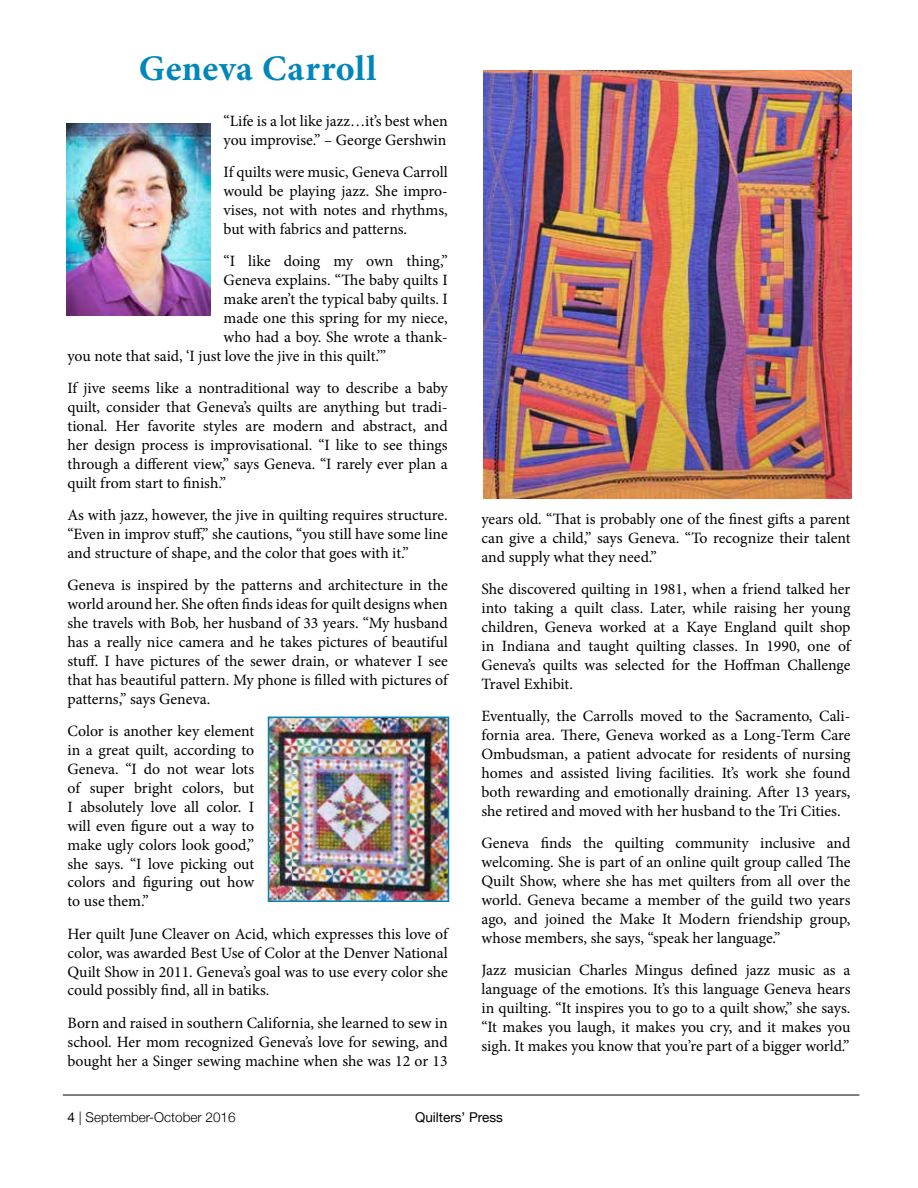
<style>
.page{position:relative;width:918px;height:1188px;background:#fff}
.page>*{position:absolute;margin:0;border:0;box-sizing:border-box;transform-origin:0 0}
.t1{font:700 36px "Minion Pro";letter-spacing:.02em;color:#0086b8}
.t2{font:15.75px/18.9px "Minion Pro";letter-spacing:-.005em;color:#000;text-align:justify}
.t3{font:300 13.5px "Helvetica Neue";color:#000}
.t4{font:13.5px "Helvetica Neue";color:#000}
.s1{font-weight:400}
</style>
<div class="page">
<hr style="left:63px;top:1095px;width:796px;height:1px;background:#000">
<img style="left:66px;top:124px;width:144px;height:191px">
<img style="left:271px;top:720px;width:175px;height:179px">
<div style="left:268px;top:717px;width:181px;height:185px;border:2px solid #0086b8"></div>
<img style="left:484px;top:70px;width:367px;height:428px">
<h1 class="t1" style="left:139px;top:43px;width:239px">Geneva Carroll</h1>
<p class="t2" style="left:224px;top:112px;width:226px">“Life is a lot like jazz…it’s best when you improvise.” – George Gershwin</p>
<p class="t2" style="left:224px;top:163px;width:226px">If quilts were music, Geneva Carroll would be playing jazz. She impro&shy;vises, not with notes and rhythms, but with fabrics and patterns.</p>
<p class="t2" style="left:224px;top:252px;width:226px">“I like doing my own thing,”</p>
<p class="t2" style="left:224px;top:271px;width:226px">Geneva explains. “The baby quilts I</p>
<p class="t2" style="left:224px;top:290px;width:226px">make aren’t the typical baby quilts. I</p>
<p class="t2" style="left:224px;top:309px;width:226px">made one this spring for my niece,</p>
<p class="t2" style="left:224px;top:328px;width:226px">who had a boy. She wrote a thank-</p>
<p class="t2" style="left:68px;top:347px;width:320px">you note that said, ‘I just love the jive in this quilt.’”</p>
<p class="t2" style="left:68px;top:379px;width:382px">If jive seems like a nontraditional way to describe a baby quilt, consider that Geneva’s quilts are anything but tradi&shy;tional. Her favorite styles are modern and abstract, and her design process is improvisational. “I like to see things through a different view,” says Geneva. “I rarely ever plan a quilt from start to finish.”</p>
<p class="t2" style="left:68px;top:506px;width:382px">As with jazz, however, the jive in quilting requires structure. “Even in improv stuff,” she cautions, “you still have some line and structure of shape, and the color that goes with it.”</p>
<p class="t2" style="left:68px;top:576px;width:382px">Geneva is inspired by the patterns and architecture in the world around her. She often finds ideas for quilt designs when she travels with Bob, her husband of 33 years. “My husband has a really nice camera and he takes pictures of beautiful stuff. I have pictures of the sewer drain, or whatever I see that has beautiful pattern. My phone is filled with pictures of patterns,” says Geneva.</p>
<p class="t2" style="left:68px;top:722px;width:188px">Color is another key element in a great quilt, according to Geneva. “I do not wear lots of super bright colors, but I absolutely love all color. I will even figure out a way to make ugly colors look good,” she says. “I love picking out colors and figuring out how to use them.”</p>
<p class="t2" style="left:68px;top:924px;width:382px">Her quilt June Cleaver on Acid, which expresses this love of color, was awarded Best Use of Color at the Denver National Quilt Show in 2011. Geneva’s goal was to use every color she could possibly find, all in batiks.</p>
<p class="t2" style="left:68px;top:1013px;width:382px">Born and raised in southern California, she learned to sew in school. Her mom recognized Geneva’s love for sewing, and bought her a Singer sewing machine when she was 12 or 13</p>
<p class="t2" style="left:482px;top:510px;width:371px">years old. “That is probably one of the finest gifts a parent can give a child,” says Geneva. “To recognize their talent and supply what they need.”</p>
<p class="t2" style="left:482px;top:580px;width:371px">She discovered quilting in 1981, when a friend talked her into taking a quilt class. Later, while raising her young children, Geneva worked at a Kaye England quilt shop in Indiana and taught quilting classes. In 1990, one of Geneva’s quilts was selected for the Hoffman Challenge Travel Exhibit.</p>
<p class="t2" style="left:482px;top:707px;width:371px">Eventually, the Carrolls moved to the Sacramento, Cali&shy;fornia area. There, Geneva worked as a Long-Term Care Ombudsman, a patient advocate for residents of nursing homes and assisted living facilities. It’s work she found both rewarding and emotionally draining. After 13 years, she retired and moved with her husband to the Tri Cities.</p>
<p class="t2" style="left:482px;top:834px;width:371px">Geneva finds the quilting community inclusive and welcoming. She is part of an online quilt group called The Quilt Show, where she has met quilters from all over the world. Geneva became a member of the guild two years ago, and joined the Make It Modern friendship group, whose members, she says, “speak her language.”</p>
<p class="t2" style="left:482px;top:961px;width:370px">Jazz musician Charles Mingus defined jazz music as a language of the emotions. It’s this language Geneva hears in quilting. “It inspires you to go to a quilt show,” she says. “It makes you laugh, it makes you cry, and it makes you sigh. It makes you know that you’re part of a bigger world.”</p>
<p class="t3" style="left:68px;top:1106px;width:170px"><span class="s1">4</span> | September-October 2016</p>
<p class="t4" style="left:415px;top:1107px;width:89px">Quilters’ Press</p>
</div>
